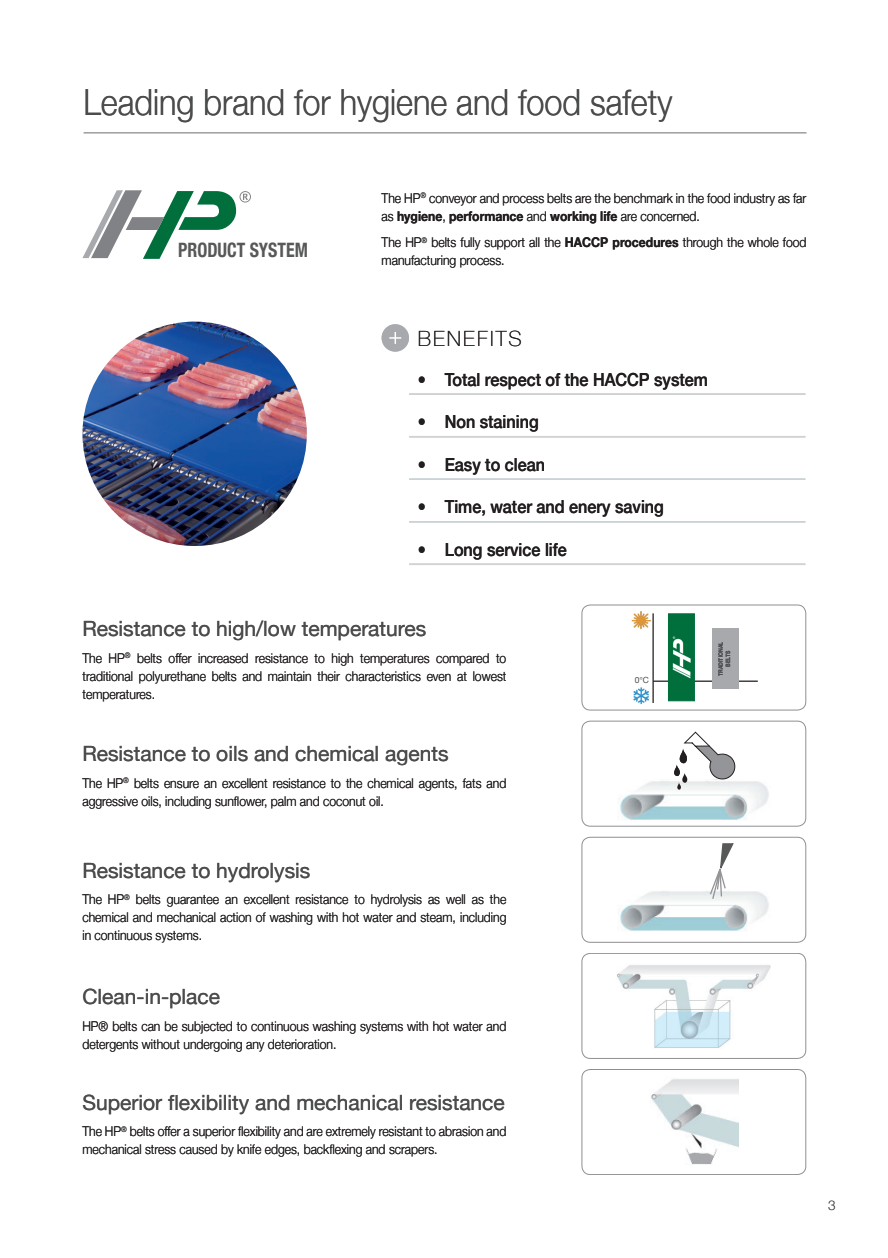
<style>
.page{position:relative;width:888px;height:1258px;background:#fff}
.page>*{position:absolute;margin:0;border:0;box-sizing:border-box;transform-origin:0 0}
.t1{font:300 36px "Helvetica Neue";color:#4b4c4d;scale:.9 1}
.t2{font:21px "Helvetica Neue";color:#4b4c4d}
.t3{font:100 21px "Helvetica Neue";letter-spacing:.1em;color:#231f20}
.t4{font:700 condensed 19.8px "Helvetica Neue";color:#57585a;scale:.9 1}
.t5{font:500 18px "Helvetica Neue";color:#231f20;scale:.9 1}
.t6{font:300 13.5px/18px "Helvetica Neue";color:#231f20;scale:.9 1}
.t7{font:300 13.5px "Helvetica Neue";color:#231f20}
.t8{font:8.55px "Helvetica Neue";color:#4b4c4d}
.t9{font:700 6px/7.5px "Helvetica Neue";color:#4b4c4d;text-align:center;scale:.85 1}
.s1{font-weight:700}
</style>
<div class="page">
<hr style="left:653px;top:680px;width:105px;height:2px;background:#231f20">
<div style="left:712px;top:628px;width:27px;height:61px;background:#a8a9ad"></div>
<img style="left:633px;top:687px;width:17px;height:18px">
<img style="left:631px;top:611px;width:20px;height:19px">
<div style="left:668px;top:613px;width:27px;height:88px;background:#006f3c;border:1px solid #006f3c"></div>
<hr style="left:652px;top:613px;width:2px;height:90px;background:#231f20">
<img style="left:669px;top:636px;width:25px;height:44px">
<div style="left:582px;top:953px;width:224px;height:105px;border:1px solid #6c6d70;border-radius:9px"></div>
<div style="left:582px;top:837px;width:224px;height:105px;border:1px solid #6c6d70;border-radius:9px"></div>
<div style="left:582px;top:1069px;width:224px;height:106px;border:1px solid #6c6d70;border-radius:9px"></div>
<div style="left:582px;top:721px;width:224px;height:105px;border:1px solid #6c6d70;border-radius:9px"></div>
<div style="left:582px;top:605px;width:224px;height:105px;border:1px solid #6c6d70;border-radius:9px"></div>
<img style="left:82px;top:322px;width:225px;height:224px">
<hr style="left:84px;top:133px;width:722px;height:1px;background:#6c6d70">
<svg style="left:82px;top:190px;width:169px;height:69px"></svg>
<img style="left:650px;top:1079px;width:88px;height:86px">
<img style="left:617px;top:965px;width:154px;height:83px">
<img style="left:618px;top:890px;width:151px;height:41px">
<svg style="left:709px;top:843px;width:26px;height:57px"></svg>
<img style="left:618px;top:779px;width:151px;height:41px">
<svg style="left:674px;top:731px;width:63px;height:59px"></svg>
<svg style="left:409px;top:393px;width:9px;height:2px"></svg>
<hr style="left:418px;top:393px;width:387px;height:2px;background:#d1d2d4">
<hr style="left:418px;top:436px;width:387px;height:1px;background:#d1d2d4">
<svg style="left:409px;top:478px;width:9px;height:2px"></svg>
<hr style="left:418px;top:478px;width:387px;height:2px;background:#d1d2d4">
<hr style="left:418px;top:521px;width:387px;height:1px;background:#d1d2d4">
<svg style="left:409px;top:563px;width:9px;height:2px"></svg>
<hr style="left:418px;top:563px;width:387px;height:2px;background:#d1d2d4">
<div style="left:382px;top:324px;width:27px;height:28px;background:#a8a9ad;border-radius:50%"></div>
<svg style="left:389px;top:332px;width:12px;height:12px"></svg>
<h1 class="t1" style="left:83px;top:73px;width:656px">Leading brand for hygiene and food safety</h1>
<h3 class="t4" style="left:178px;top:233px;width:146px">PRODUCT SYSTEM</h3>
<p class="t6" style="left:382px;top:188px;width:474px">The HP<sup>®</sup> conveyor and process belts are the benchmark in the food industry as far as <span class="s1">hygiene</span>, <span class="s1">performance</span> and <span class="s1">working life</span> are concerned.</p>
<p class="t6" style="left:382px;top:232px;width:474px">The HP<sup>®</sup> belts fully support all the <span class="s1">HACCP procedures</span> through the whole food manufacturing process.</p>
<h2 class="t3" style="left:418px;top:322px;width:105px">BENEFITS</h2>
<h3 class="t5" style="left:418px;top:365px;width:324px">• Total respect of the HACCP system</h3>
<h3 class="t5" style="left:418px;top:407px;width:136px">• Non staining</h3>
<h3 class="t5" style="left:418px;top:450px;width:143px">• Easy to clean</h3>
<h3 class="t5" style="left:418px;top:492px;width:275px">• Time, water and enery saving</h3>
<h3 class="t5" style="left:418px;top:535px;width:167px">• Long service life</h3>
<h2 class="t2" style="left:82px;top:614px;width:345px">Resistance to high/low temperatures</h2>
<p class="t6" style="left:82px;top:648px;width:473px;text-align:justify">The HP<sup>®</sup> belts offer increased resistance to high temperatures compared to traditional polyurethane belts and maintain their characteristics even at lowest temperatures.</p>
<p class="t6" style="left:175px;top:648px;width:5px">f</p>
<h2 class="t2" style="left:82px;top:739px;width:368px">Resistance to oils and chemical agents</h2>
<p class="t6" style="left:82px;top:773px;width:472px">The HP<sup>®</sup> belts ensure an excellent resistance to the chemical agents, fats and aggressive oils, including sunflower, palm and coconut oil.</p>
<h2 class="t2" style="left:82px;top:855px;width:229px">Resistance to hydrolysis</h2>
<p class="t6" style="left:82px;top:889px;width:473px;text-align:justify">The HP<sup>®</sup> belts guarantee an excellent resistance to hydrolysis as well as the chemical and mechanical action of washing with hot water and steam, including in continuous systems.</p>
<p class="t6" style="left:461px;top:889px;width:6px">ll</p>
<h2 class="t2" style="left:82px;top:981px;width:139px">Clean-in-place</h2>
<p class="t6" style="left:82px;top:1016px;width:473px">HP® belts can be subjected to continuous washing systems with hot water and detergents without undergoing any deterioration.</p>
<h2 class="t2" style="left:82px;top:1087px;width:424px">Superior flexibility and mechanical resistance</h2>
<p class="t6" style="left:82px;top:1121px;width:473px">The HP<sup>®</sup> belts offer a superior flexibility and are extremely resistant to abrasion and mechanical stress caused by knife edges, backflexing and scrapers.</p>
<p class="t6" style="left:164px;top:1121px;width:5px">f</p>
<p class="t8" style="left:635px;top:674px;width:16px">0°C</p>
<p class="t9" style="left:717px;top:676px;width:42px;rotate:-90deg">TRADITIONAL<br>BELTS</p>
<p class="t7" style="left:828px;top:1194px;width:9px">3</p>
</div>
